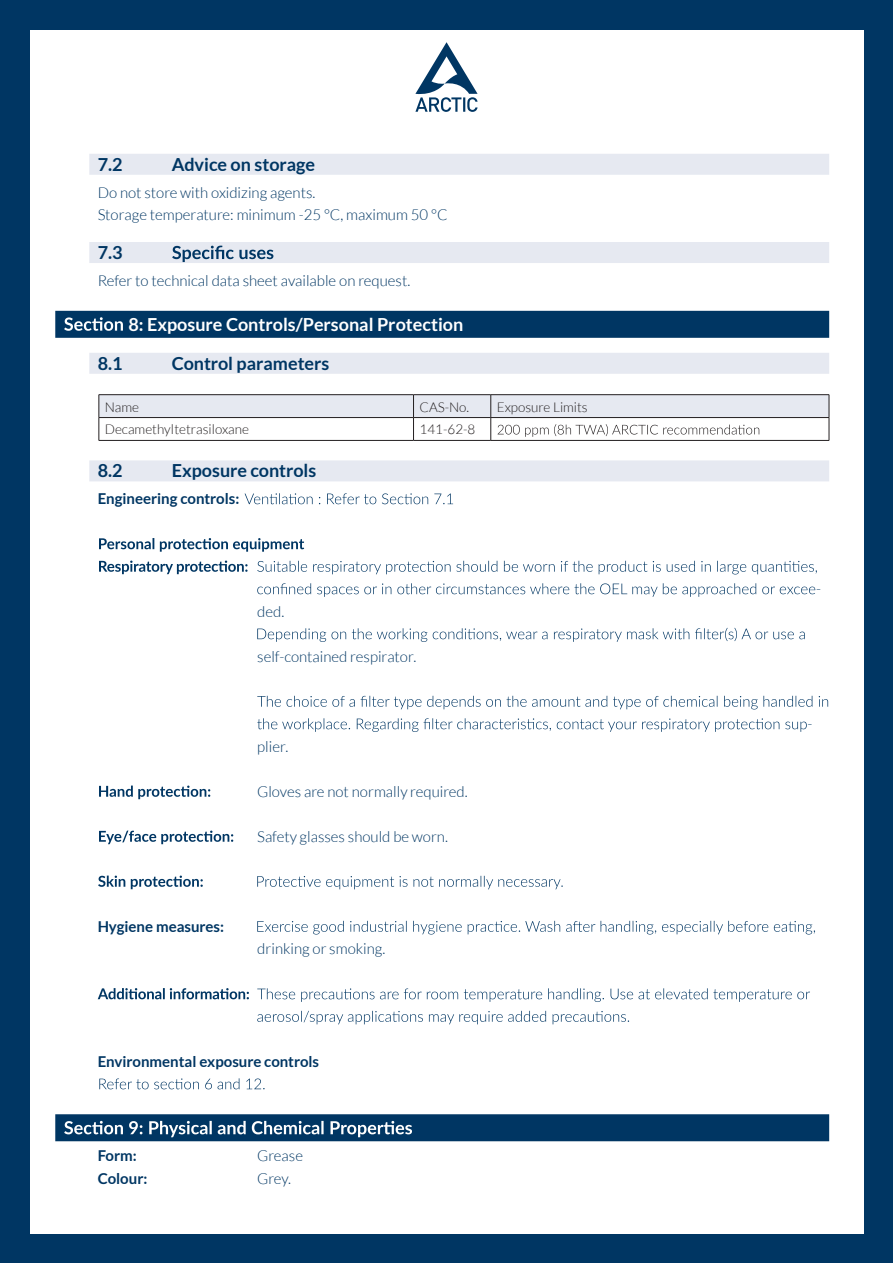
<style>
.page{position:relative;width:893px;height:1263px;background:#003663}
.page>*{position:absolute;margin:0;border:0;box-sizing:border-box;transform-origin:0 0}
.t1{font:700 18px "Lato";color:#003663}
.t2{font:700 18px "Lato";color:#fff}
.t3{font:300 15px/22.5px "Lato";color:#003663}
.t4{font:700 15px "Lato";color:#003663}
.t5{font:300 13.5px "Lato";color:#231f20}
</style>
<div class="page">
<div style="left:30px;top:30px;width:833px;height:1203px;background:#fff"></div>
<div style="left:89px;top:154px;width:740px;height:21px;background:#e6e9f1"></div>
<div style="left:89px;top:242px;width:740px;height:21px;background:#e6e9f1"></div>
<div style="left:55px;top:311px;width:774px;height:27px;background:#003663"></div>
<div style="left:89px;top:353px;width:740px;height:21px;background:#e6e9f1"></div>
<div style="left:89px;top:460px;width:740px;height:21px;background:#e6e9f1"></div>
<div style="left:55px;top:1114px;width:774px;height:27px;background:#003663"></div>
<svg style="left:172px;top:246px;width:101px;height:16px"></svg>
<hr style="left:99px;top:394px;width:314px;height:1px;background:#231f20">
<hr style="left:413px;top:394px;width:78px;height:1px;background:#231f20">
<hr style="left:491px;top:394px;width:338px;height:1px;background:#231f20">
<hr style="left:99px;top:440px;width:314px;height:1px;background:#231f20">
<hr style="left:413px;top:440px;width:78px;height:1px;background:#231f20">
<hr style="left:491px;top:440px;width:338px;height:1px;background:#231f20">
<svg style="left:99px;top:395px;width:731px;height:45px"></svg>
<svg style="left:245px;top:493px;width:208px;height:11px"></svg>
<svg style="left:99px;top:538px;width:205px;height:14px"></svg>
<svg style="left:99px;top:560px;width:149px;height:14px"></svg>
<svg style="left:257px;top:561px;width:560px;height:13px"></svg>
<svg style="left:257px;top:583px;width:558px;height:14px"></svg>
<svg style="left:257px;top:628px;width:548px;height:14px"></svg>
<svg style="left:257px;top:696px;width:571px;height:13px"></svg>
<svg style="left:257px;top:718px;width:550px;height:14px"></svg>
<svg style="left:99px;top:785px;width:111px;height:14px"></svg>
<svg style="left:99px;top:830px;width:134px;height:14px"></svg>
<svg style="left:98px;top:875px;width:105px;height:14px"></svg>
<svg style="left:257px;top:876px;width:306px;height:13px"></svg>
<svg style="left:257px;top:921px;width:558px;height:13px"></svg>
<svg style="left:98px;top:988px;width:151px;height:11px"></svg>
<svg style="left:257px;top:988px;width:553px;height:14px"></svg>
<svg style="left:257px;top:1011px;width:372px;height:13px"></svg>
<svg style="left:99px;top:1078px;width:166px;height:11px"></svg>
<svg style="left:64px;top:1121px;width:348px;height:16px"></svg>
<svg style="left:415px;top:42px;width:63px;height:70px"></svg>
<svg style="left:64px;top:317px;width:59px;height:14px"></svg>
<p class="t1" style="left:98px;top:154px;width:26px">7.2</p>
<p class="t1" style="left:172px;top:154px;width:145px">Advice on storage</p>
<p class="t3" style="left:98px;top:181px;width:351px">Do not store with oxidizing agents.<br>Storage temperature: minimum -25 °C, maximum 50 °C</p>
<p class="t1" style="left:98px;top:242px;width:26px">7.3</p>
<p class="t3" style="left:98px;top:269px;width:314px">Refer to technical data sheet available on request.</p>
<p class="t2" style="left:128px;top:314px;width:336px">8: Exposure Controls/Personal Protection</p>
<p class="t1" style="left:98px;top:353px;width:26px">8.1</p>
<p class="t1" style="left:172px;top:353px;width:159px">Control parameters</p>
<p class="t5" style="left:105px;top:399px;width:36px">Name</p>
<p class="t5" style="left:419px;top:399px;width:51px">CAS-No.</p>
<p class="t5" style="left:497px;top:399px;width:92px">Exposure Limits</p>
<p class="t5" style="left:105px;top:422px;width:146px">Decamethyltetrasiloxane</p>
<p class="t5" style="left:419px;top:422px;width:57px">141-62-8</p>
<p class="t1" style="left:98px;top:460px;width:26px">8.2</p>
<p class="t1" style="left:172px;top:460px;width:146px">Exposure controls</p>
<p class="t4" style="left:98px;top:490px;width:143px">Engineering controls:</p>
<p class="t3" style="left:257px;top:600px;width:28px">ded.</p>
<p class="t3" style="left:257px;top:645px;width:161px">self-contained respirator.</p>
<p class="t4" style="left:98px;top:918px;width:128px">Hygiene measures:</p>
<p class="t3" style="left:257px;top:735px;width:33px">plier.</p>
<p class="t3" style="left:257px;top:780px;width:212px">Gloves are not normally required.</p>
<p class="t3" style="left:257px;top:825px;width:192px">Safety glasses should be worn.</p>
<p class="t3" style="left:257px;top:938px;width:130px">drinking or smoking.</p>
<p class="t4" style="left:98px;top:1053px;width:223px">Environmental exposure controls</p>
<p class="t4" style="left:98px;top:1147px;width:40px">Form:</p>
<p class="t3" style="left:257px;top:1144px;width:47px">Grease</p>
<p class="t4" style="left:98px;top:1169px;width:51px">Colour:</p>
<p class="t3" style="left:257px;top:1167px;width:35px">Grey.</p>
<p class="t3" style="left:816px;top:578px;width:6px">-</p>
<p class="t3" style="left:808px;top:713px;width:6px">-</p>
</div>
